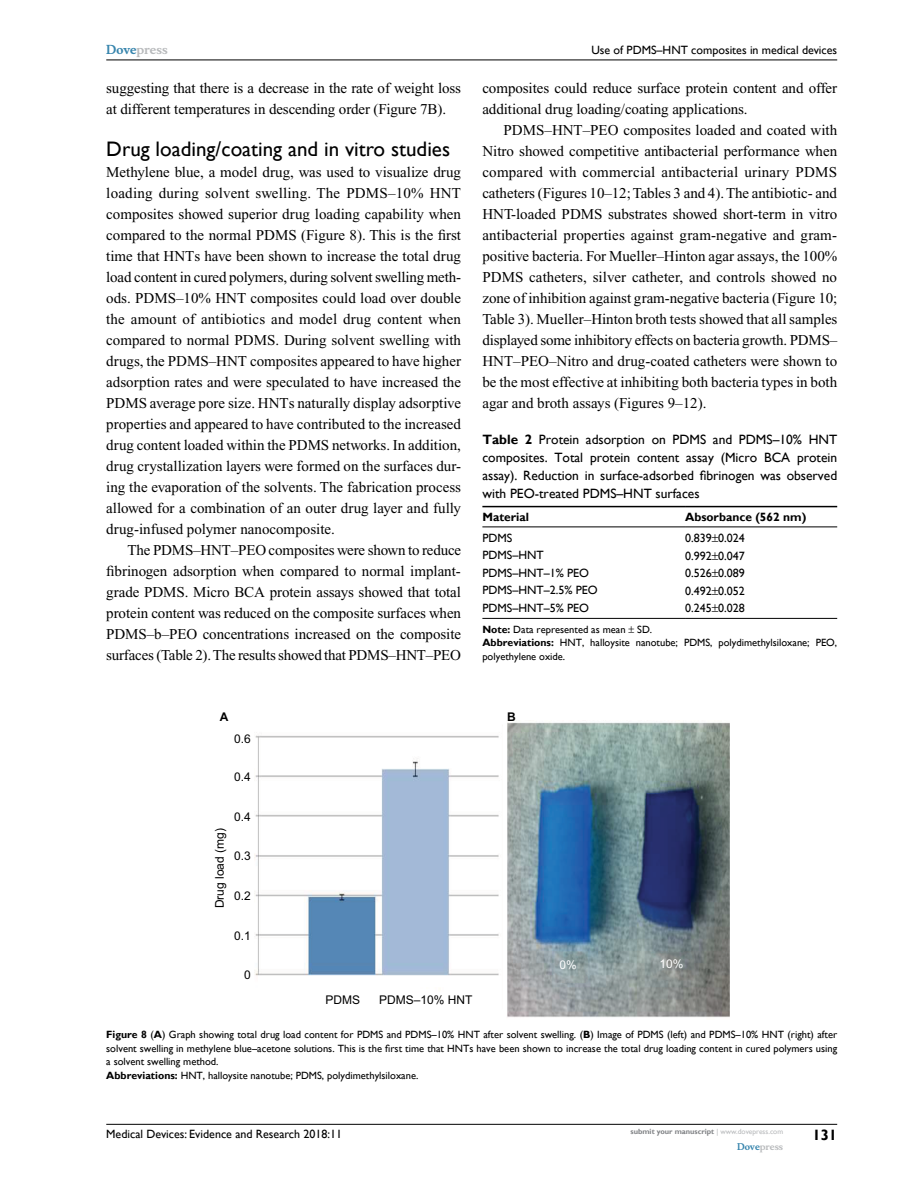
<style>
.page{position:relative;width:918px;height:1188px;background:#fff}
.page>*{position:absolute;margin:0;border:0;box-sizing:border-box;transform-origin:0 0}
.t1{font:21px "Gill Sans";color:#000}
.t2{font:15px/21px "Times New Roman";letter-spacing:-.005em;color:#000;text-align:justify}
.t3{font:700 15px "Gill Sans";color:#000}
.t4{font:13.5px/18px "Gill Sans";color:#000;text-align:justify}
.t5{font:12px "Gill Sans";color:#000}
.t6{font:12px "Arial";color:#000}
.t7{font:700 12px "Gill Sans";color:#000}
.t8{font:700 12px "Musee";color:#b8babc}
.t9{font:12px "Arial";color:#fff}
.t10{font:700 12px "Arial";color:#000}
.t11{font:10.5px/13.5px "Gill Sans";color:#000}
.t12{font:700 9px "Musee";color:#b8babc}
.t13{font:700 7.5px "Gill Sans";color:#808285}
.s1{color:#3785ad}
.s2{font-weight:700}
.s3{font-weight:400;color:#b8babc}
</style>
<div class="page">
<hr style="left:106px;top:1124px;width:731px;height:1px;background:#000">
<hr style="left:106px;top:60px;width:731px;height:1px;background:#000">
<img style="left:255px;top:722px;width:475px;height:296px">
<hr style="left:482px;top:506px;width:203px;height:1px;background:#000">
<hr style="left:685px;top:506px;width:152px;height:1px;background:#000">
<hr style="left:482px;top:527px;width:203px;height:1px;background:#000">
<hr style="left:685px;top:527px;width:152px;height:1px;background:#000">
<hr style="left:482px;top:618px;width:203px;height:1px;background:#000">
<hr style="left:685px;top:618px;width:152px;height:1px;background:#000">
<p class="t8" style="left:106px;top:43px;width:63px"><span class="s1">Dove</span>press</p>
<p class="t2" style="left:106px;top:77px;width:356px">suggesting that there is a decrease in the rate of weight loss at different temperatures in descending order (Figure 7B).</p>
<h1 class="t1" style="left:106px;top:136px;width:345px">Drug loading/coating and in vitro studies</h1>
<p class="t2" style="left:106px;top:161px;width:356px">Methylene blue, a model drug, was used to visualize drug loading during solvent swelling. The PDMS–10% HNT composites showed superior drug loading capability when compared to the normal PDMS (Figure 8). This is the first time that HNTs have been shown to increase the total drug load content in cured polymers, during solvent swelling meth&shy;ods. PDMS–10% HNT composites could load over double the amount of antibiotics and model drug content when compared to normal PDMS. During solvent swelling with drugs, the PDMS–HNT composites appeared to have higher adsorption rates and were speculated to have increased the PDMS average pore size. HNTs naturally display adsorptive properties and appeared to have contributed to the increased drug content loaded within the PDMS networks. In addition, drug crystallization layers were formed on the surfaces dur&shy;ing the evaporation of the solvents. The fabrication process allowed for a combination of an outer drug layer and fully drug-infused polymer nanocomposite.</p>
<p class="t2" style="left:106px;top:539px;width:356px;text-indent:21px">The PDMS–HNT–PEO composites were shown to reduce fibrinogen adsorption when compared to normal implant&shy;grade PDMS. Micro BCA protein assays showed that total protein content was reduced on the composite surfaces when PDMS–b–PEO concentrations increased on the composite surfaces (Table 2). The results showed that PDMS–HNT–PEO</p>
<p class="t5" style="left:591px;top:43px;width:247px">Use of PDMS–HNT composites in medical devices</p>
<p class="t2" style="left:482px;top:77px;width:356px">composites could reduce surface protein content and offer additional drug loading/coating applications.</p>
<p class="t2" style="left:482px;top:119px;width:357px;text-indent:21px">PDMS–HNT–PEO composites loaded and coated with Nitro showed competitive antibacterial performance when compared with commercial antibacterial urinary PDMS catheters (Figures 10–12; Tables 3 and 4). The antibiotic- and HNT-loaded PDMS substrates showed short-term in vitro antibacterial properties against gram-negative and gram&shy;positive bacteria. For Mueller–Hinton agar assays, the 100% PDMS catheters, silver catheter, and controls showed no zone of inhibition against gram-negative bacteria (Figure 10; Table 3). Mueller–Hinton broth tests showed that all samples displayed some inhibitory effects on bacteria growth. PDMS– HNT–PEO–Nitro and drug-coated catheters were shown to be the most effective at inhibiting both bacteria types in both agar and broth assays (Figures 9–12).</p>
<p class="t4" style="left:482px;top:430px;width:356px"><span class="s2">Table 2</span> Protein adsorption on PDMS and PDMS–10% HNT composites. Total protein content assay (Micro BCA protein assay). Reduction in surface-adsorbed fibrinogen was observed with PEO-treated PDMS–HNT surfaces</p>
<p class="t7" style="left:482px;top:510px;width:48px">Material</p>
<p class="t7" style="left:685px;top:510px;width:123px">Absorbance (562 nm)</p>
<p class="t5" style="left:482px;top:531px;width:31px">PDMS</p>
<p class="t5" style="left:685px;top:531px;width:61px">0.839 0.024</p>
<p class="t5" style="left:482px;top:548px;width:63px">PDMS–HNT</p>
<p class="t5" style="left:685px;top:549px;width:61px">0.992 0.047</p>
<p class="t5" style="left:482px;top:566px;width:108px">PDMS–HNT–1% PEO</p>
<p class="t5" style="left:685px;top:566px;width:61px">0.526 0.089</p>
<p class="t5" style="left:482px;top:583px;width:117px">PDMS–HNT–2.5% PEO</p>
<p class="t5" style="left:685px;top:584px;width:61px">0.492 0.052</p>
<p class="t5" style="left:482px;top:601px;width:108px">PDMS–HNT–5% PEO</p>
<p class="t5" style="left:685px;top:601px;width:61px">0.245 0.028</p>
<p class="t11" style="left:482px;top:622px;width:356px"><span class="s2">Note:</span> Data represented as mean SD.<br><span class="s2">Abbreviations:</span> HNT, halloysite nanotube; PDMS, polydimethylsiloxane; PEO, polyethylene oxide.</p>
<p class="t10" style="left:220px;top:709px;width:10px">A</p>
<p class="t10" style="left:507px;top:709px;width:10px">B</p>
<p class="t6" style="left:234px;top:730px;width:18px">0.6</p>
<p class="t6" style="left:234px;top:769px;width:18px">0.4</p>
<p class="t6" style="left:212px;top:908px;width:82px;rotate:-90deg">Drug load (mg)</p>
<p class="t6" style="left:234px;top:809px;width:18px">0.4</p>
<p class="t6" style="left:234px;top:848px;width:18px">0.3</p>
<p class="t6" style="left:234px;top:888px;width:18px">0.2</p>
<p class="t6" style="left:234px;top:928px;width:18px">0.1</p>
<p class="t6" style="left:244px;top:967px;width:8px">0</p>
<p class="t6" style="left:325px;top:992px;width:36px">PDMS</p>
<p class="t6" style="left:379px;top:992px;width:95px">PDMS–10% HNT</p>
<p class="t9" style="left:560px;top:957px;width:19px">0%</p>
<p class="t9" style="left:659px;top:956px;width:26px">10%</p>
<p class="t11" style="left:106px;top:1028px;width:732px"><span class="s2">Figure 8</span> (<span class="s2">A</span>) Graph showing total drug load content for PDMS and PDMS–10% HNT after solvent swelling. (<span class="s2">B</span>) Image of PDMS (left) and PDMS–10% HNT (right) after solvent swelling in methylene blue–acetone solutions. This is the first time that HNTs have been shown to increase the total drug loading content in cured polymers using a solvent swelling method.<br><span class="s2">Abbreviations:</span> HNT, halloysite nanotube; PDMS, polydimethylsiloxane.</p>
<p class="t5" style="left:106px;top:1127px;width:237px">Medical Devices: Evidence and Research 2018:11</p>
<p class="t13" style="left:631px;top:1127px;width:154px">submit your manuscript <span class="s3">| www.dovepress.com</span></p>
<p class="t12" style="left:737px;top:1141px;width:48px"><span class="s1">Dove</span>press</p>
<p class="t3" style="left:812px;top:1126px;width:26px">131</p>
</div>
